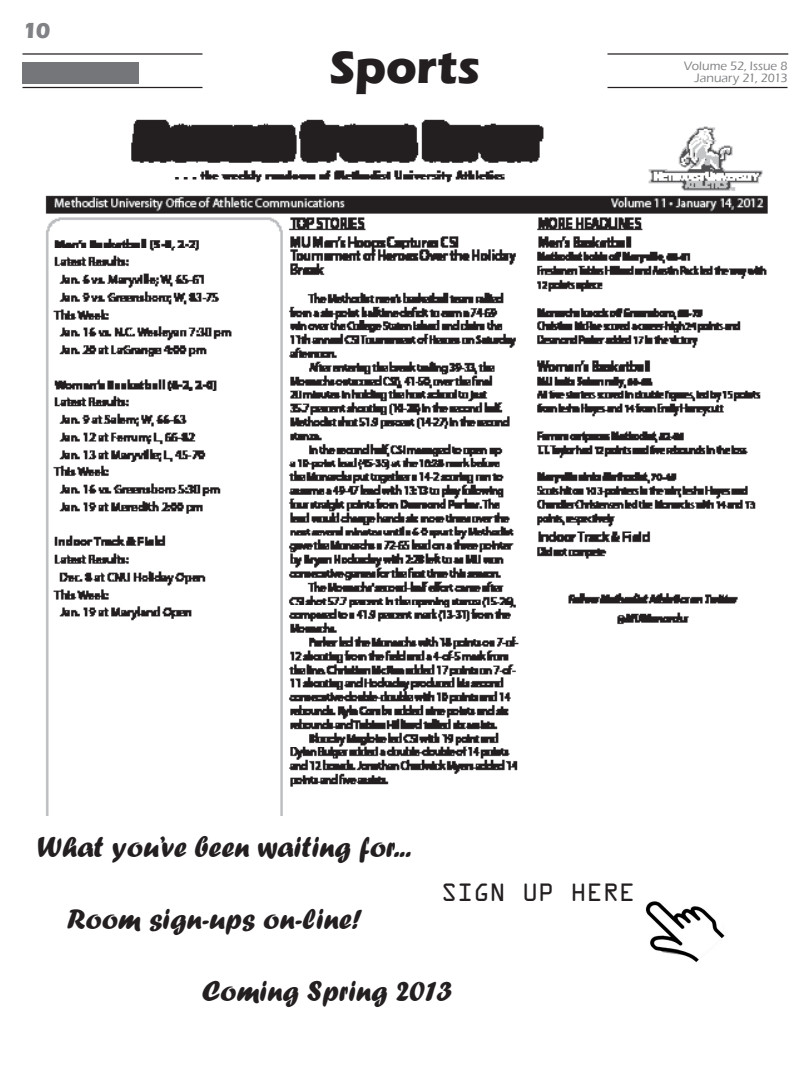
<style>
.page{position:relative;width:810px;height:1080px;background:#fff}
.page>*{position:absolute;margin:0;border:0;box-sizing:border-box;transform-origin:0 0}
.t1{font:700 47.5px "Eras ITC";letter-spacing:-.005em;color:#231f20}
.t2{font:30px "Forte";color:#231f20}
.t3{font:22.5px "OCRA Std";color:#231f20}
.t4{font:700 22.5px "Eras ITC";color:#808285}
.t5{font:500 12.5px/11.6px "Eras ITC";color:#808285;text-align:right}
</style>
<div class="page">
<hr style="left:22px;top:87px;width:180px;height:1px;background:#231f20">
<div style="left:22px;top:62px;width:118px;height:24px;background:#757679"></div>
<hr style="left:608px;top:87px;width:180px;height:1px;background:#231f20">
<hr style="left:22px;top:53px;width:180px;height:2px;background:#231f20">
<hr style="left:607px;top:53px;width:181px;height:2px;background:#231f20">
<img style="left:45px;top:119px;width:723px;height:696px">
<img style="left:645px;top:901px;width:80px;height:62px">
<p class="t4" style="left:22px;top:18px;width:30px">10</p>
<p class="t1" style="left:329px;top:40px;width:152px">Sports</p>
<p class="t5" style="left:684px;top:60px;width:105px">Volume 52, Issue 8<br>January 21, 2013</p>
<p class="t2" style="left:38px;top:830px;width:375px">What you’ve been waiting for...</p>
<p class="t2" style="left:67px;top:902px;width:297px">Room sign-ups on-line!</p>
<p class="t3" style="left:441px;top:883px;width:196px">SIGN UP HERE</p>
<p class="t2" style="left:202px;top:974px;width:252px">Coming Spring 2013</p>
</div>
